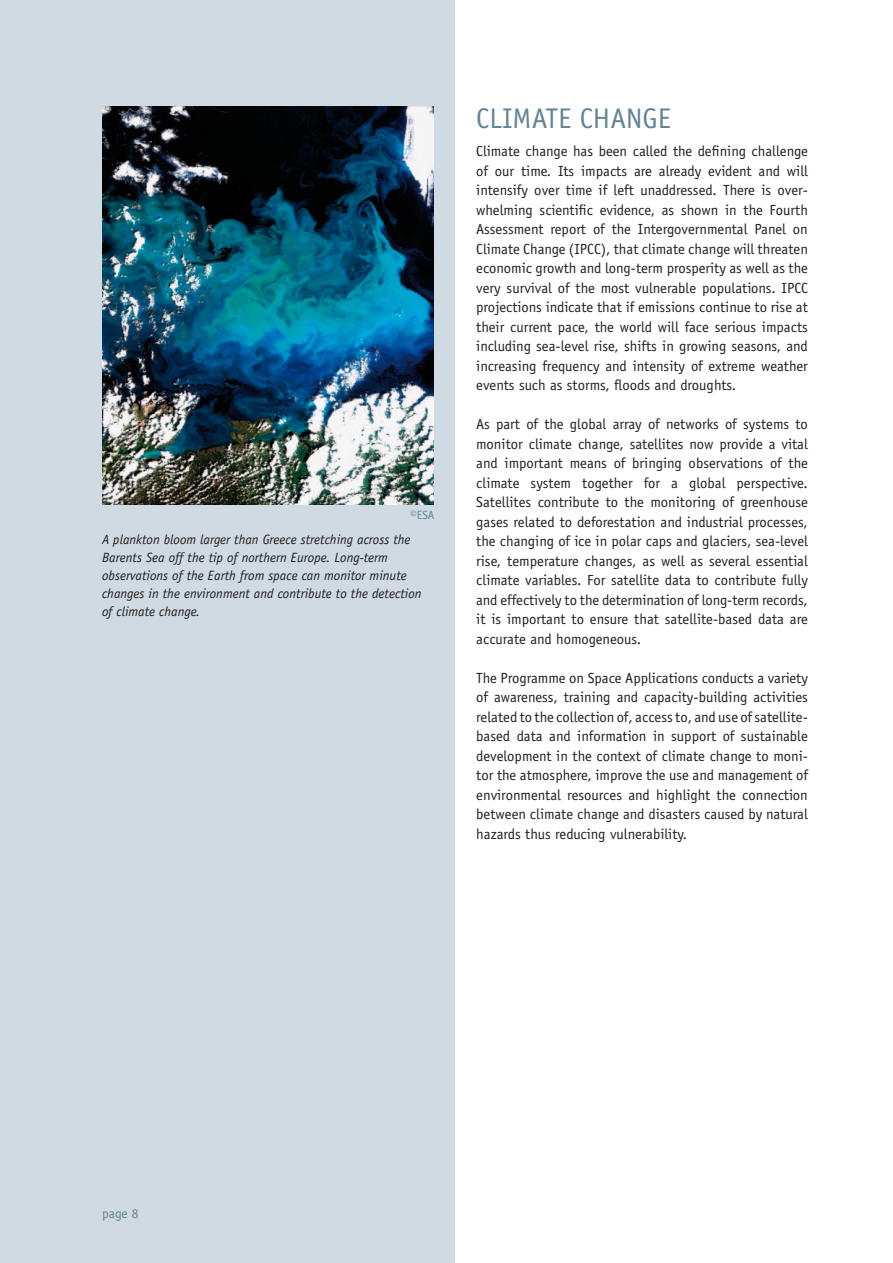
<style>
.page{position:relative;width:893px;height:1263px;background:#fff}
.page>*{position:absolute;margin:0;border:0;box-sizing:border-box;transform-origin:0 0}
.t1{font:28.5px "Officina Sans";color:#638594}
.t2{font:14.7px/19.5px "Officina Sans";color:#231f20;text-align:justify}
.t3{font:italic 13.5px/18px "Officina Sans";color:#231f20}
.t4{font:13.5px "Officina Sans";color:#638594}
.t5{font:12px "Officina Sans";color:#638594}
</style>
<div class="page">
<div style="left:0;top:0;width:455px;height:1263px;background:#cfdae2"></div>
<img style="left:102px;top:106px;width:332px;height:398px">
<p class="t5" style="left:410px;top:508px;width:26px">©ESA</p>
<p class="t3" style="left:102px;top:530px;width:321px">A plankton bloom larger than Greece stretching across the Barents Sea off the tip of northern Europe. Long-term observations of the Earth from space can monitor minute changes in the environment and contribute to the detection of climate change.</p>
<h1 class="t1" style="left:476px;top:101px;width:196px">CLIMATE CHANGE</h1>
<p class="t2" style="left:476px;top:141px;width:333px">Climate change has been called the defining challenge of our time. Its impacts are already evident and will intensify over time if left unaddressed. There is over&shy;whelming scientific evidence, as shown in the Fourth Assessment report of the Intergovernmental Panel on Climate Change (IPCC), that climate change will threaten economic growth and long-term prosperity as well as the very survival of the most vulnerable populations. IPCC projections indicate that if emissions continue to rise at their current pace, the world will face serious impacts including sea-level rise, shifts in growing seasons, and increasing frequency and intensity of extreme weather events such as storms, floods and droughts.</p>
<p class="t2" style="left:476px;top:415px;width:333px">As part of the global array of networks of systems to monitor climate change, satellites now provide a vital and important means of bringing observations of the climate system together for a global perspective.<br>Satellites contribute to the monitoring of greenhouse gases related to deforestation and industrial processes, the changing of ice in polar caps and glaciers, sea-level rise, temperature changes, as well as several essential climate variables. For satellite data to contribute fully and effectively to the determination of long-term records, it is important to ensure that satellite-based data are accurate and homogeneous.</p>
<p class="t2" style="left:476px;top:668px;width:333px">The Programme on Space Applications conducts a variety of awareness, training and capacity-building activities related to the collection of, access to, and use of satellite&shy;based data and information in support of sustainable development in the context of climate change to moni&shy;tor the atmosphere, improve the use and management of environmental resources and highlight the connection between climate change and disasters caused by natural hazards thus reducing vulnerability.</p>
<p class="t4" style="left:102px;top:1205px;width:38px">page 8</p>
</div>
